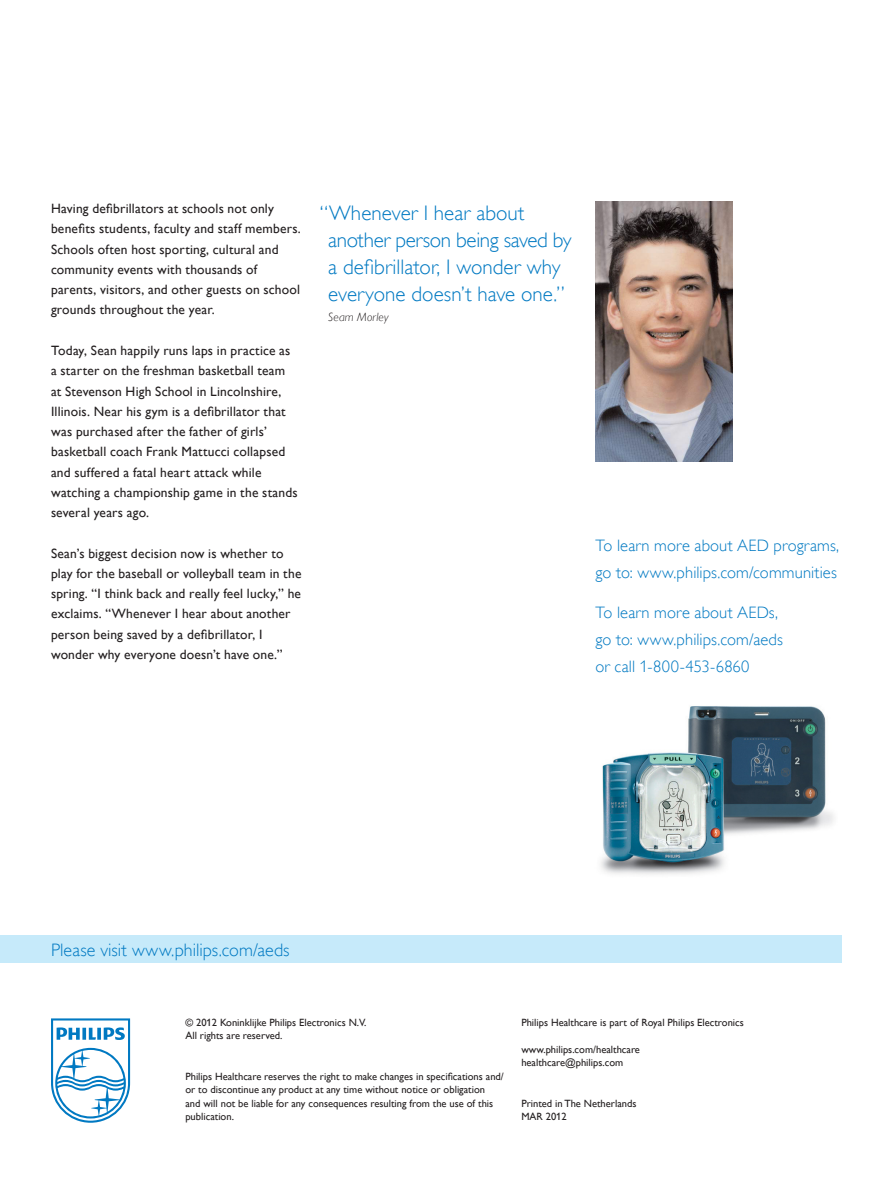
<style>
.page{position:relative;width:893px;height:1187px;background:#fff}
.page>*{position:absolute;margin:0;border:0;box-sizing:border-box;transform-origin:0 0}
._31_Quotes{font:21px/27px "Gill Sans Alt One WGL Light";color:#0079c2}
._61_Webaddress{font:18px "Gill Sans Alt One WGL Light";letter-spacing:.005em;color:#0079c2}
._04_introduction_tex{font:16.5px/27px "Gill Sans Alt One WGL Light";letter-spacing:.005em;color:#0079c2}
._01_Body_Text{font:13.5px/20.2px "Gill Sans Alt One WGL";letter-spacing:.015em;color:#231f20}
._31_Quote_caption{font:italic 12px "Gill Sans Alt One WGL Light";letter-spacing:.015em;color:#231f20}
._60_Copyright_text{font:10.5px/13.5px "Gill Sans Alt One WGL";color:#231f20}
</style>
<div class="page">
<div style="left:0;top:935px;width:842px;height:27px;background:#c6eafa"></div>
<img style="left:595px;top:202px;width:137px;height:260px">
<img style="left:601px;top:706px;width:233px;height:169px">
<svg style="left:51px;top:1018px;width:79px;height:104px"></svg>
<p class="_01_Body_Text" style="left:51px;top:198px;width:251px">Having defibrillators at schools not only benefits students, faculty and staff members.<br>Schools often host sporting, cultural and community events with thousands of parents, visitors, and other guests on school grounds throughout the year.</p>
<p class="_01_Body_Text" style="left:51px;top:340px;width:248px">Today, Sean happily runs laps in practice as a starter on the freshman basketball team at Stevenson High School in Lincolnshire, Illinois. Near his gym is a defibrillator that was purchased after the father of girls’ basketball coach Frank Mattucci collapsed and suffered a fatal heart attack while watching a championship game in the stands several years ago.</p>
<p class="_01_Body_Text" style="left:51px;top:542px;width:252px">Sean’s biggest decision now is whether to play for the baseball or volleyball team in the spring. “I think back and really feel lucky,” he exclaims. “Whenever I hear about another person being saved by a defibrillator, I wonder why everyone doesn’t have one.”</p>
<p class="_31_Quotes" style="left:328px;top:199px;width:245px;text-indent:-9px">“Whenever I hear about another person being saved by a defibrillator, I wonder why everyone doesn’t have one.”</p>
<p class="_31_Quote_caption" style="left:328px;top:309px;width:62px">Seam Morley</p>
<p class="_04_introduction_tex" style="left:595px;top:532px;width:245px">To learn more about AED programs, go to: www.philips.com/communities</p>
<p class="_04_introduction_tex" style="left:595px;top:599px;width:189px">To learn more about AEDs, go to: www.philips.com/aeds or call 1-800-453-6860</p>
<p class="_61_Webaddress" style="left:51px;top:938px;width:240px">Please visit www.philips.com/aeds</p>
<p class="_60_Copyright_text" style="left:185px;top:1015px;width:183px">© 2012 Koninklijke Philips Electronics N.V.<br>All rights are reserved.</p>
<p class="_60_Copyright_text" style="left:185px;top:1069px;width:320px">Philips Healthcare reserves the right to make changes in specifications and/ or to discontinue any product at any time without notice or obligation<br>and will not be liable for any consequences resulting from the use of this publication.</p>
<p class="_60_Copyright_text" style="left:521px;top:1015px;width:224px">Philips Healthcare is part of Royal Philips Electronics</p>
<p class="_60_Copyright_text" style="left:521px;top:1042px;width:120px">www.philips.com/healthcare</p>
<p class="_60_Copyright_text" style="left:521px;top:1055px;width:103px">healthcare@philips.com</p>
<p class="_60_Copyright_text" style="left:521px;top:1096px;width:117px">Printed in The Netherlands</p>
<p class="_60_Copyright_text" style="left:521px;top:1109px;width:47px">MAR 2012</p>
</div>
